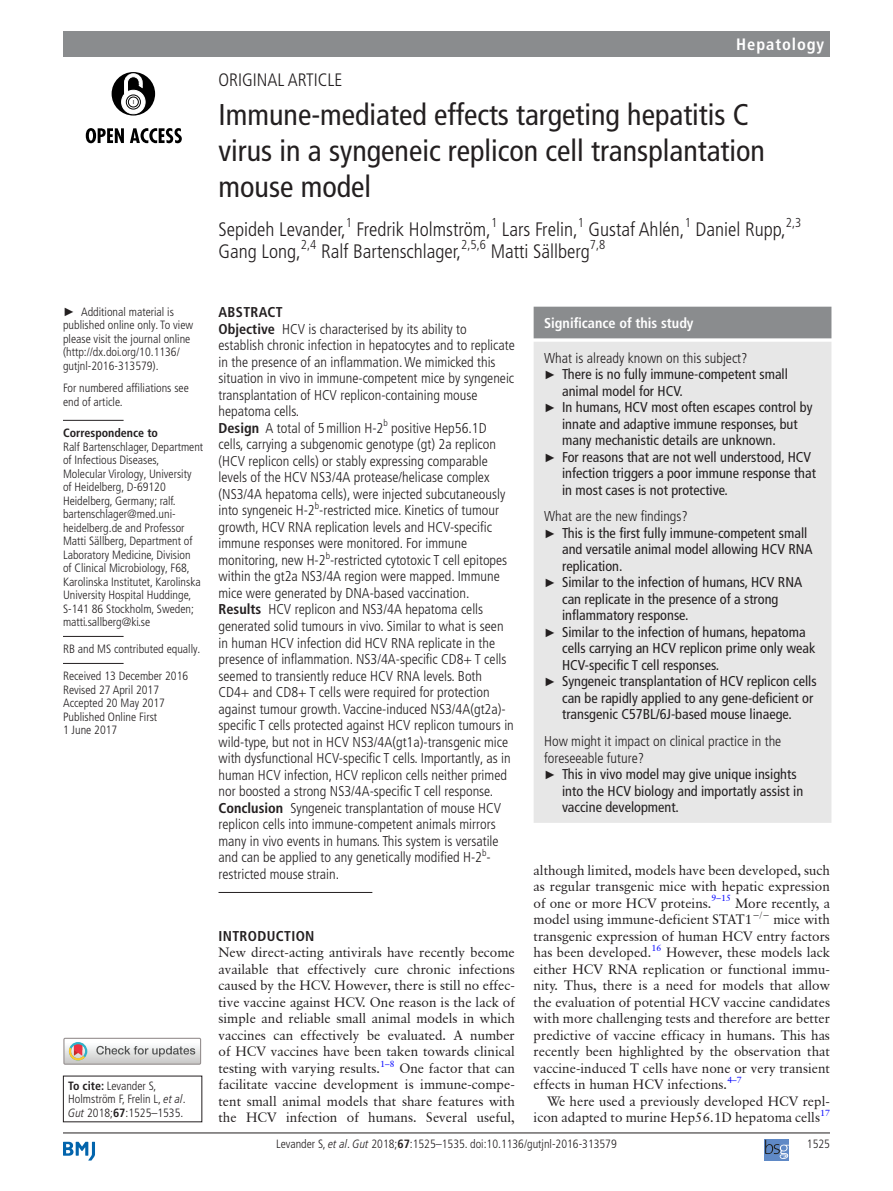
<style>
.page{position:relative;width:893px;height:1191px;background:#fff}
.page>*{position:absolute;margin:0;border:0;box-sizing:border-box;transform-origin:0 0}
.t1{font:condensed 30px/36px "Frutiger LT Pro";color:#231f20}
.t2{font:300 condensed 19.5px/22.5px "Frutiger LT Pro";color:#231f20}
.t3{font:300 condensed 18px "Frutiger LT Pro";color:#231f20}
.t4{font:700 condensed 16.5px "Frutiger LT Pro";letter-spacing:.055em;color:#fff}
.t5{font:300 condensed 14.25px/16.5px "Frutiger LT Pro";color:#231f20}
.t6{font:condensed 14.25px "Frutiger LT Pro";color:#231f20}
.t7{font:700 condensed 14.25px "Frutiger LT Pro";color:#fff}
.t8{font:700 condensed 14.25px "Frutiger LT Pro";color:#231f20}
.t9{font:13.5px/16.5px "Classical Garamond BT";color:#231f20;text-align:justify}
.t10{font:300 condensed 12px/13.5px "Frutiger LT Pro";color:#231f20}
.t11{font:700 condensed 12px "Frutiger LT Pro";color:#231f20}
.t12{font:300 condensed 9.45px "Frutiger LT Pro";color:#231f20}
.s1{font-family:"Arial";font-weight:400;font-stretch:normal}
.s2{font-weight:700}
.s3{font-style:italic}
.s4{font-size:14.25px}
.s5{font-family:"Arial";font-stretch:normal;font-size:12px}
</style>
<div class="page">
<hr style="left:63px;top:1132px;width:767px;height:1px;background:#231f20">
<svg style="left:764px;top:1139px;width:25px;height:21px"></svg>
<svg style="left:765px;top:1139px;width:24px;height:19px"></svg>
<svg style="left:63px;top:1141px;width:32px;height:19px"></svg>
<div style="left:63px;top:31px;width:767px;height:25px;background:#8a8c8e"></div>
<hr style="left:63px;top:420px;width:61px;height:1px;background:#231f20">
<hr style="left:63px;top:636px;width:61px;height:1px;background:#231f20">
<hr style="left:63px;top:663px;width:61px;height:1px;background:#231f20">
<div style="left:63px;top:1037px;width:138px;height:27px;border:1px solid #969090"></div>
<svg style="left:64px;top:1038px;width:137px;height:26px"></svg>
<div style="left:534px;top:307px;width:297px;height:31px;background:#8a8c8e"></div>
<div style="left:534px;top:342px;width:297px;height:480px;background:#e7e7e7"></div>
<hr style="left:219px;top:892px;width:153px;height:1px;background:#231f20">
<div style="left:112px;top:72px;width:43px;height:43px;background:#000;border-radius:50%"></div>
<svg style="left:121px;top:73px;width:25px;height:41px"></svg>
<div style="left:126px;top:95px;width:15px;height:14px;border:1px solid #000;border-radius:50%"></div>
<div style="left:128px;top:97px;width:11px;height:10px;border:1px solid #000;border-radius:50%"></div>
<svg style="left:86px;top:128px;width:38px;height:15px"></svg>
<svg style="left:130px;top:128px;width:52px;height:15px"></svg>
<p class="t4" style="left:736px;top:34px;width:90px">Hepatology</p>
<p class="t3" style="left:219px;top:69px;width:125px">Original Article</p>
<h1 class="t1" style="left:219px;top:96px;width:548px">Immune-mediated effects targeting hepatitis C virus in a syngeneic replicon cell transplantation mouse model</h1>
<h2 class="t2" style="left:219px;top:218px;width:584px">Sepideh Levander,<sup>1</sup> Fredrik Holmström,<sup>1</sup> Lars Frelin,<sup>1</sup> Gustaf Ahlén,<sup>1</sup> Daniel Rupp,<sup>2,3<br></sup>Gang Long,<sup>2,4</sup> Ralf Bartenschlager,<sup>2,5,6</sup> Matti Sällberg<sup>7,8</sup></h2>
<p class="t10" style="left:63px;top:305px;width:132px"><span class="s1">►</span> Additional material is published online only. To view please visit the journal online (http://dx.doi.org/10.1136/ gutjnl-2016-313579).</p>
<p class="t10" style="left:63px;top:381px;width:127px">For numbered affiliations see end of article.</p>
<p class="t11" style="left:63px;top:426px;width:97px">Correspondence to</p>
<p class="t10" style="left:63px;top:440px;width:142px">Ralf Bartenschlager, Department of I nfectious Diseases,<br>Molecular Virology, University<br>of Heidelberg, D-69120<br>Heidelberg, Germany; ralf. bartenschlager@med.uni&shy;heidelberg.de and Professor<br>Matti Sällberg, Department of<br>Laboratory Medicine, Division<br>of Clinical Microbiology, F68,<br>Karolinska I nstitutet, Karolinska<br>University Hospital Huddinge,<br>S-141 86 Stockholm, Sweden; matti.sallberg@ki.se</p>
<p class="t10" style="left:63px;top:642px;width:139px">RB and MS contributed equally.</p>
<p class="t10" style="left:63px;top:669px;width:127px">Received 13 December 2016<br>Revised 27 April 2017<br>Accepted 20 May 2017<br>Published Online First<br>1 June 2017</p>
<p class="t10" style="left:68px;top:1079px;width:119px"><span class="s2">To cite:</span> Levander S,<br>Holmström F, Frelin L, <span class="s3">et al</span>.<br><span class="s3">Gut</span> 2018;<span class="s2">67</span>:1525–1535.</p>
<p class="t5" style="left:219px;top:304px;width:298px"><span class="s2">ABSTRACT<br>Objective</span> HCV is characterised by its ability to establish chronic infection in hepatocytes and to replicate in the presence of an inflammation. We mimicked this situation in vivo in immune-competent mice by syngeneic transplantation of HCV replicon-containing mouse hepatoma cells.<br><span class="s2">Design</span> A total of 5million H-2<sup>b</sup> positive Hep56.1D cells, carrying a subgenomic genotype (gt) 2a replicon (HCV replicon cells) or stably expressing comparable levels of the HCV N S3/4A protease/helicase complex<br>(N S3/4A hepatoma cells), were injected subcutaneously into syngeneic H-2<sup>b</sup>-restricted mice. Kinetics of tumour growth, HCV RNA</p>
<p class="t5" style="left:219px;top:519px;width:290px;text-indent:97px">replication levels and HCV-specific immune responses were monitored. For immune monitoring, new H-2<sup>b</sup>-restricted cytotoxic T cell epitopes within the gt2a NS3/4A region were mapped. I mmune mice were generated by DNA-based vaccination.<br><span class="s2">Results</span> HCV replicon and NS3/4A hepatoma cells generated solid tumours in vivo. Similar to what is seen in human HCV infection did HCV RNA</p>
<p class="t5" style="left:219px;top:634px;width:289px;text-indent:199px">replicate in the presence of inflammation. N S3/4A-specific CD8+ T cells seemed to transiently reduce HCV RNA</p>
<p class="t5" style="left:219px;top:667px;width:297px;text-indent:205px">levels. Both CD4+ and CD8+ T cells were required for protection against tumour growth. Vaccine-induced N S3/4A(gt2a)- specific T cells protected against HCV replicon tumours in wild-type, but not in HCV N S3/4A(gt1a)-transgenic mice with dysfunctional HCV-specific T cells. I mportantly, as in human HCV infection, HCV replicon cells neither primed nor boosted a strong N S3/4A-specific T cell response.<br><span class="s2">Conclusion</span> Syngeneic transplantation of mouse HCV replicon cells into immune-competent animals mirrors many in vivo events in humans. This system is versatile and can be applied to any genetically modified H-2</p>
<p class="t12" style="left:482px;top:847px;width:10px">b<span class="s4">-</span></p>
<p class="t5" style="left:219px;top:865px;width:122px">restricted mouse strain.</p>
<p class="t8" style="left:219px;top:927px;width:24px">Introd</p>
<p class="t8" style="left:267px;top:927px;width:17px">uctio</p>
<p class="t8" style="left:305px;top:927px;width:11px">n</p>
<p class="t9" style="left:219px;top:944px;width:298px">New direct-acting antivirals have recently become available that effectively cure chronic infections caused by the HCV. However, there is still no effec&shy;tive vaccine against HCV. One reason is the lack of simple and reliable small animal models in which vaccines can effectively be evaluated. A number of HCV vaccines have been taken towards clinical testing with varying results.<sup>1–8</sup> One factor that can facilitate vaccine development is immune-compe&shy;tent small animal models that share features with the HCV infection of humans. Several useful,</p>
<p class="t7" style="left:544px;top:314px;width:151px">Significance of this study</p>
<p class="t5" style="left:544px;top:350px;width:205px">What is already known on this subject?</p>
<p class="t6" style="left:544px;top:366px;width:245px"><span class="s5">►</span> There is no fully immune-competent small</p>
<p class="t6" style="left:562px;top:383px;width:122px">animal model for HCV.</p>
<p class="t6" style="left:544px;top:399px;width:270px"><span class="s5">►</span> In humans, HCV most often escapes control by</p>
<p class="t6" style="left:562px;top:416px;width:237px">innate and adaptive immune responses, but</p>
<p class="t6" style="left:562px;top:432px;width:215px">many mechanistic details are unknown.</p>
<p class="t6" style="left:544px;top:449px;width:269px"><span class="s5">►</span> For reasons that are not well understood, HCV</p>
<p class="t6" style="left:562px;top:465px;width:255px">infection triggers a poor immune response that</p>
<p class="t6" style="left:562px;top:482px;width:167px">in most cases is not protective.</p>
<p class="t5" style="left:544px;top:508px;width:145px">What are the new findings?</p>
<p class="t6" style="left:544px;top:524px;width:265px"><span class="s5">►</span> This is the first fully immune-competent small</p>
<p class="t6" style="left:562px;top:541px;width:252px">and versatile animal model allowing HCV RNA</p>
<p class="t6" style="left:562px;top:557px;width:62px">replication.</p>
<p class="t6" style="left:544px;top:574px;width:260px"><span class="s5">►</span> Similar to the infection of humans, HCV RNA</p>
<p class="t6" style="left:562px;top:590px;width:218px">can replicate in the presence of a strong</p>
<p class="t6" style="left:562px;top:607px;width:128px">inflammatory response.</p>
<p class="t6" style="left:544px;top:623px;width:263px"><span class="s5">►</span> Similar to the infection of humans, hepatoma</p>
<p class="t6" style="left:562px;top:640px;width:255px">cells carrying an HCV replicon prime only weak</p>
<p class="t6" style="left:562px;top:656px;width:159px">HCV-specific T cell responses.</p>
<p class="t6" style="left:544px;top:673px;width:274px"><span class="s5">►</span> Syngeneic transplantation of HCV replicon cells</p>
<p class="t6" style="left:562px;top:689px;width:253px">can be rapidly applied to any gene-deficient or</p>
<p class="t6" style="left:562px;top:706px;width:231px">transgenic C57BL/6J-based mouse linaege.</p>
<p class="t5" style="left:544px;top:732px;width:239px">How might it impact on clinical practice in the</p>
<p class="t5" style="left:544px;top:750px;width:102px">foreseeable future?</p>
<p class="t6" style="left:544px;top:766px;width:254px"><span class="s5">►</span> This in vivo model may give unique insights</p>
<p class="t6" style="left:562px;top:782px;width:243px">into the HCV biology and importatly assist in</p>
<p class="t6" style="left:562px;top:799px;width:118px">vaccine development.</p>
<p class="t9" style="left:534px;top:861px;width:298px">although limited, models have been developed, such as regular transgenic mice with hepatic expression of one or more HCV proteins.<sup>9–15</sup> More recently, a model using immune-deficient STAT1<sup>−/−</sup> mice with transgenic expression of human HCV entry factors has been developed.<sup>16</sup> However, these models lack either HCV RNA replication or functional immu&shy;nity. Thus, there is a need for models that allow the evaluation of potential HCV vaccine candidates with more challenging tests and therefore are better predictive of vaccine efficacy in humans. This has recently been highlighted by the observation that vaccine-induced T cells have none or very transient effects in human HCV infections.<sup>4–7</sup></p>
<p class="t9" style="left:534px;top:1092px;width:298px;text-align:right">We here used a previously developed HCV repl&shy;icon adapted to murine Hep56.1D hepatoma cells<sup>17</sup></p>
<p class="t10" style="left:276px;top:1136px;width:342px">Levander S, <span class="s3">et al</span>. <span class="s3">Gut</span> 2018;<span class="s2">67</span>:1525–1535. doi:10.1136/gutjnl-2016-313579</p>
<p class="t10" style="left:807px;top:1136px;width:25px">1525</p>
</div>
